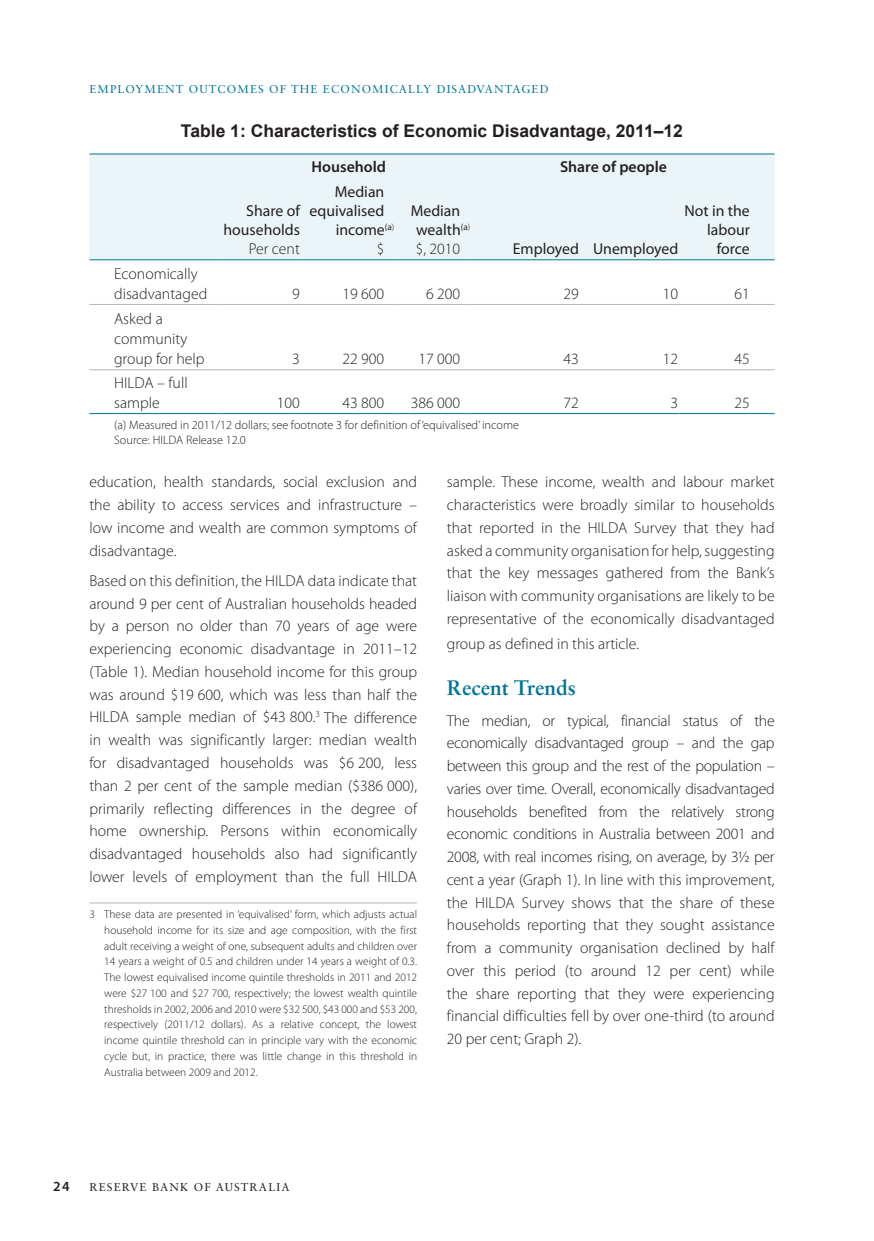
<style>
.page{position:relative;width:874px;height:1241px;background:#fff}
.page>*{position:absolute;margin:0;border:0;box-sizing:border-box;transform-origin:0 0}
.t1{font:700 21px "Sabon LT Std";color:#007598}
.t2{font:700 17.5px "Arial";color:#231f20}
.t3{font:300 15.75px/22.8px "Myriad Pro";color:#231f20;text-align:justify}
.t4{font:15.75px/18.9px "Myriad Pro";color:#231f20;text-align:right}
.t5{font:600 15.75px "Myriad Pro";color:#231f20}
.t6{font:600 14px "Myriad Pro";color:#231f20}
.t7{font:300 12.25px/14.7px "Myriad Pro";color:#231f20}
.t8{font:300 11.38px/15.8px "Myriad Pro";color:#231f20;text-align:justify}
.t9{font:11.38px "Sabon LT Std";letter-spacing:.1em;color:#007598}
.t10{font:11.38px "Sabon LT Std";letter-spacing:.1em;color:#231f20}
.s1{font-weight:300}
</style>
<div class="page">
<hr style="left:89px;top:902px;width:328px;height:1px;background:#b2b7bb">
<div style="left:89px;top:155px;width:685px;height:104px;background:#ebf5f8"></div>
<hr style="left:89px;top:154px;width:128px;height:1px;background:#007598">
<hr style="left:217px;top:154px;width:83px;height:1px;background:#007598">
<hr style="left:300px;top:154px;width:94px;height:1px;background:#007598">
<hr style="left:394px;top:154px;width:76px;height:1px;background:#007598">
<hr style="left:470px;top:154px;width:108px;height:1px;background:#007598">
<hr style="left:578px;top:154px;width:100px;height:1px;background:#007598">
<hr style="left:678px;top:154px;width:96px;height:1px;background:#007598">
<hr style="left:217px;top:259px;width:83px;height:1px;background:#007598">
<hr style="left:300px;top:259px;width:94px;height:1px;background:#007598">
<hr style="left:394px;top:259px;width:76px;height:1px;background:#007598">
<hr style="left:470px;top:259px;width:108px;height:1px;background:#007598">
<hr style="left:578px;top:259px;width:100px;height:1px;background:#007598">
<hr style="left:678px;top:259px;width:96px;height:1px;background:#007598">
<hr style="left:89px;top:259px;width:128px;height:1px;background:#007598">
<hr style="left:89px;top:413px;width:128px;height:1px;background:#007598">
<hr style="left:217px;top:413px;width:83px;height:1px;background:#007598">
<hr style="left:300px;top:413px;width:94px;height:1px;background:#007598">
<hr style="left:394px;top:413px;width:76px;height:1px;background:#007598">
<hr style="left:470px;top:413px;width:108px;height:1px;background:#007598">
<hr style="left:578px;top:413px;width:100px;height:1px;background:#007598">
<hr style="left:678px;top:413px;width:96px;height:1px;background:#007598">
<hr style="left:89px;top:304px;width:128px;height:1px;background:#b2b7bb">
<hr style="left:217px;top:304px;width:83px;height:1px;background:#b2b7bb">
<hr style="left:300px;top:304px;width:94px;height:1px;background:#b2b7bb">
<hr style="left:394px;top:304px;width:76px;height:1px;background:#b2b7bb">
<hr style="left:470px;top:304px;width:108px;height:1px;background:#b2b7bb">
<hr style="left:578px;top:304px;width:100px;height:1px;background:#b2b7bb">
<hr style="left:678px;top:304px;width:96px;height:1px;background:#b2b7bb">
<hr style="left:89px;top:369px;width:128px;height:1px;background:#b2b7bb">
<hr style="left:217px;top:369px;width:83px;height:1px;background:#b2b7bb">
<hr style="left:300px;top:369px;width:94px;height:1px;background:#b2b7bb">
<hr style="left:394px;top:369px;width:76px;height:1px;background:#b2b7bb">
<hr style="left:470px;top:369px;width:108px;height:1px;background:#b2b7bb">
<hr style="left:578px;top:369px;width:100px;height:1px;background:#b2b7bb">
<hr style="left:678px;top:369px;width:96px;height:1px;background:#b2b7bb">
<p class="t9" style="left:89px;top:82px;width:459px">EMPLOYMENT OUTCOMES OF THE ECONOMICALLY DISADVANTAGED</p>
<p class="t2" style="left:181px;top:119px;width:503px">Table 1: Characteristics of Economic Disadvantage, 2011–12</p>
<p class="t5" style="left:311px;top:156px;width:76px">Household</p>
<p class="t5" style="left:560px;top:156px;width:108px">Share of people</p>
<p class="t4" style="left:223px;top:201px;width:78px">Share of households</p>
<p class="t3" style="left:248px;top:237px;width:53px">Per cent</p>
<p class="t4" style="left:334px;top:182px;width:51px">Median</p>
<p class="t4" style="left:309px;top:201px;width:76px">equivalised</p>
<p class="t4" style="left:335px;top:220px;width:60px">income<sup>(a</sup><sup>)</sup></p>
<p class="t3" style="left:376px;top:237px;width:9px">$</p>
<p class="t4" style="left:415px;top:201px;width:56px;text-align:left;text-indent:-5px">Median wealth<sup>(a</sup><sup>) </sup><span class="s1">$, 2010</span></p>
<p class="t4" style="left:684px;top:201px;width:67px">Not in the labour force</p>
<p class="t4" style="left:512px;top:239px;width:167px">Employed Unemployed</p>
<p class="t3" style="left:114px;top:263px;width:94px;line-height:20.1px">Economically disadvantaged</p>
<p class="t3" style="left:114px;top:308px;width:92px;line-height:20.1px;text-align:left">Asked a community group for help</p>
<p class="t3" style="left:292px;top:282px;width:9px">9</p>
<p class="t3" style="left:342px;top:282px;width:43px">19 600</p>
<p class="t3" style="left:426px;top:282px;width:36px">6 200</p>
<p class="t3" style="left:563px;top:282px;width:17px">29</p>
<p class="t3" style="left:662px;top:282px;width:17px">10</p>
<p class="t3" style="left:734px;top:282px;width:17px">61</p>
<p class="t3" style="left:292px;top:347px;width:9px">3</p>
<p class="t3" style="left:342px;top:347px;width:43px">22 900</p>
<p class="t3" style="left:418px;top:347px;width:43px">17 000</p>
<p class="t3" style="left:563px;top:347px;width:17px">43</p>
<p class="t3" style="left:662px;top:347px;width:17px">12</p>
<p class="t3" style="left:734px;top:347px;width:17px">45</p>
<p class="t3" style="left:114px;top:372px;width:75px;line-height:20.1px">HILDA – full sample</p>
<p class="t3" style="left:277px;top:391px;width:25px">100</p>
<p class="t3" style="left:342px;top:391px;width:43px">43 800</p>
<p class="t3" style="left:410px;top:391px;width:51px">386 000</p>
<p class="t3" style="left:563px;top:391px;width:17px">72</p>
<p class="t3" style="left:670px;top:391px;width:9px">3</p>
<p class="t3" style="left:734px;top:391px;width:17px">25</p>
<p class="t7" style="left:114px;top:417px;width:406px">(a) Measured in 2011/12 dollars; see footnote 3 for definition of ‘equivalised’ income<br>Source: HILDA Release 12.0</p>
<p class="t3" style="left:89px;top:470px;width:329px">education, health standards, social exclusion and the ability to access services and infrastructure – low income and wealth are common symptoms of disadvantage.</p>
<p class="t3" style="left:89px;top:569px;width:329px">Based on this definition, the HILDA data indicate that around 9 per cent of Australian households headed by a person no older than 70 years of age were experiencing economic disadvantage in 2011–12 (Table 1). Median household income for this group was around $19 600, which was less than half the HILDA sample median of $43 800.<sup>3</sup> The difference in wealth was significantly larger: median wealth for disadvantaged households was $6 200, less than 2 per cent of the sample median ($386 000), primarily reflecting differences in the degree of home ownership. Persons within economically disadvantaged households also had significantly lower levels of employment than the full HILDA</p>
<p class="t8" style="left:104px;top:906px;width:314px;text-indent:-15px">3 These data are presented in ‘equivalised’ form, which adjusts actual household income for its size and age composition, with the first adult receiving a weight of one, subsequent adults and children over 14 years a weight of 0.5 and children under 14 years a weight of 0.3.<br>The lowest equivalised income quintile thresholds in 2011 and 2012 were $27 100 and $27 700, respectively; the lowest wealth quintile thresholds in 2002, 2006 and 2010 were $32 500, $43 000 and $53 200, respectively (2011/12 dollars). As a relative concept, the lowest income quintile threshold can in principle vary with the economic cycle but, in practice, there was little change in this threshold in Australia between 2009 and 2012.</p>
<p class="t3" style="left:446px;top:470px;width:329px">sample. These income, wealth and labour market characteristics were broadly similar to households that reported in the HILDA Survey that they had asked a community organisation for help, suggesting that the key messages gathered from the Bank’s liaison with community organisations are likely to be representative of the economically disadvantaged</p>
<p class="t3" style="left:446px;top:631px;width:194px">group as defined in this article.</p>
<h1 class="t1" style="left:446px;top:675px;width:131px">Recent Trends</h1>
<p class="t3" style="left:446px;top:708px;width:329px">The median, or typical, financial status of the economically disadvantaged group – and the gap between this group and the rest of the population – varies over time. Overall, economically disadvantaged households benefited from the relatively strong economic conditions in Australia between 2001 and 2008, with real incomes rising, on average, by 3½ per cent a year (Graph 1). In line with this improvement, the HILDA Survey shows that the share of these households reporting that they sought assistance from a community organisation declined by half over this period (to around 12 per cent) while the share reporting that they were experiencing financial difficulties fell by over one-third (to around 20 per cent; Graph 2).</p>
<p class="t6" style="left:53px;top:1177px;width:18px">24</p>
<p class="t10" style="left:89px;top:1180px;width:201px">RESERVE BANK OF AUSTRALIA</p>
</div>
